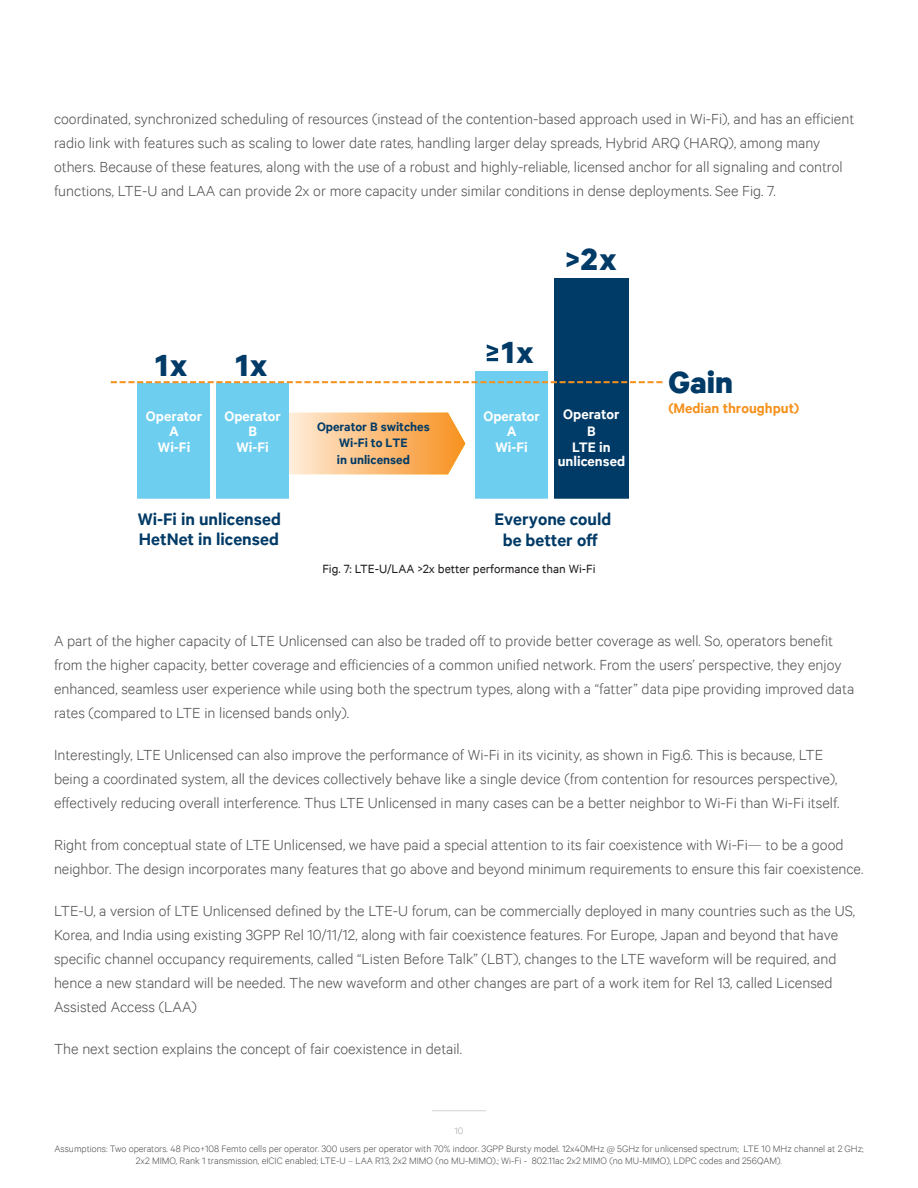
<style>
.page{position:relative;width:918px;height:1188px;background:#fff}
.page>*{position:absolute;margin:0;border:0;box-sizing:border-box;transform-origin:0 0}
.t1{font:700 34.65px "Qualcomm Office";letter-spacing:.05em;color:#003a66}
.t2{font:600 18.9px/19.6px "Qualcomm Office";color:#003a66}
.t3{font:300 16.5px/24px "Qualcomm Office";color:#4d4d4d}
.t4{font:600 15.6px/15.6px "Qualcomm Office";color:#fff;text-align:center}
.t5{font:600 15.6px "Qualcomm Office";color:#f6911e}
.t6{font:600 13.8px/16.6px "Qualcomm Office";color:#003a66;text-align:center}
.t7{font:13.5px "Qualcomm Office";color:#231f20}
.t8{font:300 10.5px/12px "Qualcomm Office";color:#4d4d4d;text-align:center}
.t9{font:300 10.5px "Qualcomm Office";color:#a6a6a6}
</style>
<div class="page">
<hr style="left:432px;top:1110px;width:54px;height:1px;background:#d1d2d4">
<svg style="left:289px;top:413px;width:176px;height:61px;background:#fbc385"></svg>
<div style="left:137px;top:383px;width:73px;height:117px;background:#6dceef"></div>
<div style="left:475px;top:372px;width:73px;height:128px;background:#6dceef"></div>
<div style="left:554px;top:278px;width:75px;height:222px;background:#003a66"></div>
<div style="left:216px;top:383px;width:73px;height:117px;background:#6dceef"></div>
<svg style="left:487px;top:344px;width:11px;height:17px"></svg>
<svg style="left:111px;top:381px;width:552px;height:2px"></svg>
<hr style="left:468px;top:499px;width:170px;height:1px;background:#fff">
<hr style="left:128px;top:499px;width:170px;height:1px;background:#fff">
<p class="t3" style="left:54px;top:106px;width:802px">coordinated, synchronized scheduling of resources (instead of the contention-based approach used in Wi-Fi), and has an efficient radio link with features such as scaling to lower date rates, handling larger delay spreads, Hybrid ARQ (HARQ), among many others. Because of these features, along with the use of a robust and highly-reliable, licensed anchor for all signaling and control functions, LTE-U and LAA can provide 2x or more capacity under similar conditions in dense deployments. See Fig. 7.</p>
<p class="t1" style="left:565px;top:238px;width:53px">&gt;2x</p>
<p class="t1" style="left:156px;top:344px;width:33px">1x</p>
<p class="t1" style="left:236px;top:344px;width:33px">1x</p>
<p class="t1" style="left:502px;top:331px;width:33px">1x</p>
<p class="t4" style="left:146px;top:408px;width:58px">Operator<br>A<br>Wi-Fi</p>
<p class="t4" style="left:484px;top:408px;width:58px">Operator<br>A<br>Wi-Fi</p>
<p class="t4" style="left:224px;top:408px;width:58px">Operator<br>B<br>Wi-Fi</p>
<p class="t6" style="left:317px;top:418px;width:114px">Operator B switches<br>Wi-Fi to LTE<br>in unlicensed</p>
<p class="t4" style="left:563px;top:406px;width:58px;line-height:16.5px">Operator<br>B<br>LTE in</p>
<p class="t4" style="left:558px;top:453px;width:69px">unlicensed</p>
<p class="t2" style="left:138px;top:509px;width:145px">Wi-Fi in unlicensed<br>HetNet in licensed</p>
<p class="t2" style="left:494px;top:508px;width:119px;line-height:21px;text-align:center">Everyone could be better off</p>
<p class="t7" style="left:322px;top:561px;width:275px">Fig. 7: LTE-U/LAA &gt;2x better performance than Wi-Fi</p>
<p class="t1" style="left:668px;top:362px;width:66px">Gain</p>
<p class="t5" style="left:668px;top:399px;width:132px">(Median throughput)</p>
<p class="t3" style="left:54px;top:628px;width:802px">A part of the higher capacity of LTE Unlicensed can also be traded off to provide better coverage as well. So, operators benefit from the higher capacity, better coverage and efficiencies of a common unified network. From the users’ perspective, they enjoy enhanced, seamless user experience while using both the spectrum types, along with a “fatter” data pipe providing improved data rates (compared to LTE in licensed bands only).</p>
<p class="t3" style="left:54px;top:742px;width:787px">Interestingly, LTE Unlicensed can also improve the performance of Wi-Fi in its vicinity, as shown in Fig.6. This is because, LTE being a coordinated system, all the devices collectively behave like a single device (from contention for resources perspective), effectively reducing overall interference. Thus LTE Unlicensed in many cases can be a better neighbor to Wi-Fi than Wi-Fi itself.</p>
<p class="t3" style="left:54px;top:832px;width:811px">Right from conceptual state of LTE Unlicensed, we have paid a special attention to its fair coexistence with Wi-Fi— to be a good neighbor. The design incorporates many features that go above and beyond minimum requirements to ensure this fair coexistence.</p>
<p class="t3" style="left:54px;top:898px;width:803px">LTE-U, a version of LTE Unlicensed defined by the LTE-U forum, can be commercially deployed in many countries such as the US, Korea, and India using existing 3GPP Rel 10/11/12, along with fair coexistence features. For Europe, Japan and beyond that have specific channel occupancy requirements, called “Listen Before Talk” (LBT), changes to the LTE waveform will be required, and hence a new standard will be needed. The new waveform and other changes are part of a work item for Rel 13, called Licensed Assisted Access (LAA)</p>
<p class="t3" style="left:54px;top:1036px;width:410px">The next section explains the concept of fair coexistence in detail.</p>
<p class="t9" style="left:454px;top:1125px;width:11px">10</p>
<p class="t8" style="left:54px;top:1142px;width:811px">Assumptions: Two operators. 48 Pico+108 Femto cells per operator. 300 users per operator with 70% indoor. 3GPP Bursty model. 12x40MHz @ 5GHz for unlicensed spectrum; LTE 10 MHz channel at 2 GHz;<br>2x2 MIMO, Rank 1 transmission, eICIC enabled; LTE-U – LAA R13, 2x2 MIMO (no MU-MIMO).; Wi-Fi - 802.11ac 2x2 MIMO (no MU-MIMO), LDPC codes and 256QAM).</p>
</div>
